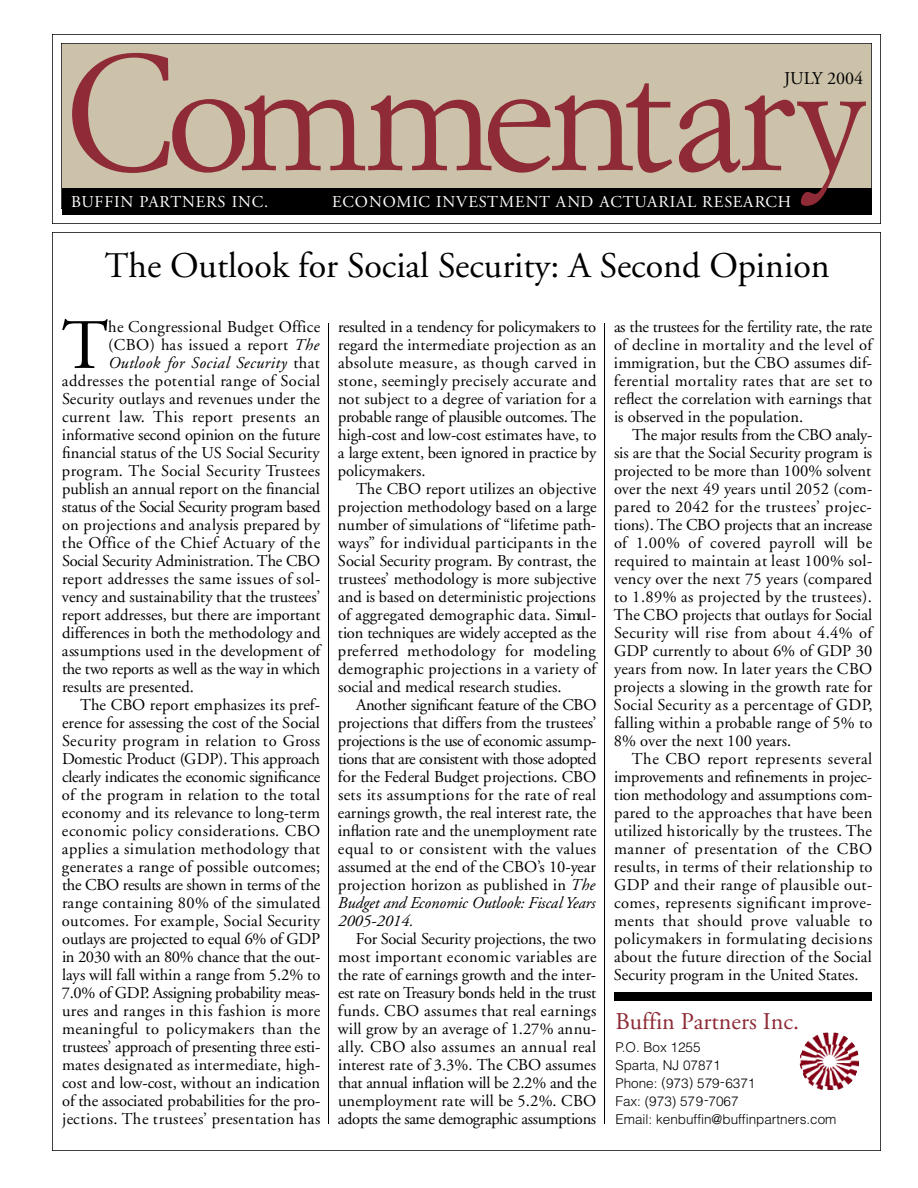
<style>
.page{position:relative;width:918px;height:1188px;background:#fff}
.page>*{position:absolute;margin:0;border:0;box-sizing:border-box;transform-origin:0 0}
.t1{font:162px "Italian Garamond BT";letter-spacing:-.04em;color:#8e2b36}
.t2{font:70.8px "Adobe Garamond";color:#000}
.t3{font:36px "Adobe Garamond";color:#000}
.t4{font:24px "Adobe Garamond";color:#8e2b36}
.t5{font:18px "Adobe Garamond";color:#000}
.t6{font:16.5px/18px "Adobe Garamond";color:#000;text-align:justify}
.t7{font:16.5px "Adobe Garamond";letter-spacing:.025em;color:#000}
.t8{font:16.5px "Adobe Garamond";letter-spacing:-.025em;color:#000}
.t9{font:16.5px "Adobe Garamond";letter-spacing:.045em;color:#fff}
.t10{font:italic 16.5px "Adobe Garamond";letter-spacing:.025em;color:#000}
.t11{font:300 13.5px/18px "Helvetica";color:#000}
.s1{font-style:italic}
.s2{font-style:normal}
</style>
<div class="page">
<img style="left:53px;top:35px;width:828px;height:189px">
<hr style="left:328px;top:323px;width:1px;height:801px;background:#000">
<hr style="left:604px;top:323px;width:1px;height:801px;background:#000">
<div style="left:62px;top:188px;width:810px;height:27px;background:#000"></div>
<img style="left:800px;top:1033px;width:59px;height:57px">
<div style="left:614px;top:992px;width:258px;height:9px;background:#000"></div>
<h1 class="t1" style="left:66px;top:47px;width:800px">Commentary</h1>
<p class="t5" style="left:784px;top:71px;width:80px">JULY 2004</p>
<p class="t9" style="left:71px;top:195px;width:199px">BUFFIN PA RTNERS INC.</p>
<p class="t9" style="left:332px;top:195px;width:461px">ECONOMIC INVESTMENT AND AC T UARIAL RESEARC H</p>
<h3 class="t3" style="left:105px;top:251px;width:726px">The Outlook for Social Security: A Second Opinion</h3>
<h2 class="t2" style="left:62px;top:317px;width:48px">T</h2>
<p class="t7" style="left:108px;top:320px;width:214px">he Congressional Budget Of f i c e</p>
<p class="t7" style="left:108px;top:338px;width:213px">(CBO) has issued a re p o rt <span class="s1">T h e</span></p>
<p class="t10" style="left:108px;top:356px;width:213px">Outlook for Social Se c u r i t y <span class="s2">t h a t</span></p>
<p class="t7" style="left:62px;top:374px;width:260px">a d d resses the potential range of So c i a l</p>
<p class="t6" style="left:62px;top:391px;width:259px">Security outlays and re venues under the</p>
<p class="t7" style="left:62px;top:410px;width:260px">c u r rent law. This re p o rt presents an</p>
<p class="t6" style="left:62px;top:427px;width:260px">i n f o r m a t i ve second opinion on the future</p>
<p class="t6" style="left:62px;top:445px;width:259px">financial status of the US Social Security</p>
<p class="t7" style="left:62px;top:464px;width:260px">p rogram. The Social Security Tru s t e e s</p>
<p class="t6" style="left:62px;top:481px;width:260px">publish an annual re p o rt on the fin a n c i a l</p>
<p class="t8" style="left:62px;top:500px;width:260px">status of the Social Security program based</p>
<p class="t6" style="left:62px;top:517px;width:259px">on projections and analysis pre p a red by</p>
<p class="t7" style="left:62px;top:536px;width:260px">the Office of the Chief Ac t u a ry of the</p>
<p class="t8" style="left:62px;top:554px;width:260px">Social Security Administration. The CBO</p>
<p class="t7" style="left:62px;top:572px;width:260px">re p o rt addresses the same issues of sol-</p>
<p class="t6" style="left:62px;top:589px;width:260px">vency and sustainability that the tru s t e e s’</p>
<p class="t6" style="left:62px;top:607px;width:260px">report addresses, but there are important</p>
<p class="t6" style="left:62px;top:625px;width:260px">d i f f e rences in both the methodology and</p>
<p class="t6" style="left:62px;top:643px;width:260px">assumptions used in the development of</p>
<p class="t8" style="left:62px;top:662px;width:259px">the two re p o rts as well as the way in which</p>
<p class="t6" style="left:62px;top:679px;width:133px">results are presented.</p>
<p class="t6" style="left:80px;top:697px;width:241px">The CBO re p o rt emphasizes its pre f-</p>
<p class="t6" style="left:62px;top:715px;width:259px">erence for assessing the cost of the Social</p>
<p class="t7" style="left:62px;top:734px;width:259px">Security program in relation to Gro s s</p>
<p class="t6" style="left:62px;top:751px;width:259px">Domestic Product (GDP). This appro a c h</p>
<p class="t8" style="left:62px;top:770px;width:260px">clearly indicates the economic signific a n c e</p>
<p class="t7" style="left:62px;top:788px;width:260px">of the program in relation to the total</p>
<p class="t6" style="left:62px;top:805px;width:260px">economy and its re l e vance to long-term</p>
<p class="t7" style="left:62px;top:824px;width:260px">economic policy considerations. CBO</p>
<p class="t7" style="left:62px;top:842px;width:260px">applies a simulation methodology that</p>
<p class="t7" style="left:62px;top:860px;width:260px">generates a range of possible outcomes;</p>
<p class="t8" style="left:62px;top:878px;width:260px">the CBO results are shown in terms of the</p>
<p class="t7" style="left:62px;top:896px;width:260px">range containing 80% of the simulated</p>
<p class="t7" style="left:62px;top:914px;width:260px">outcomes. For example, Social Se c u r i t y</p>
<p class="t8" style="left:62px;top:932px;width:260px">outlays are projected to equal 6% of GDP</p>
<p class="t8" style="left:62px;top:950px;width:260px">in 2030 with an 80% chance that the out-</p>
<p class="t6" style="left:62px;top:967px;width:260px">lays will fall within a range from 5.2% to</p>
<p class="t8" style="left:62px;top:986px;width:260px">7.0% of GDP. Assigning probability meas-</p>
<p class="t7" style="left:62px;top:1004px;width:260px">u res and ranges in this fashion is more</p>
<p class="t7" style="left:62px;top:1022px;width:260px">m e a n i n gful to policymakers than the</p>
<p class="t8" style="left:62px;top:1040px;width:260px">t ru s t e e s’ approach of presenting three esti-</p>
<p class="t7" style="left:62px;top:1058px;width:260px">mates designated as intermediate, high-</p>
<p class="t6" style="left:62px;top:1075px;width:260px">cost and low-cost, without an indication</p>
<p class="t6" style="left:62px;top:1093px;width:260px">of the associated probabilities for the pro-</p>
<p class="t7" style="left:62px;top:1112px;width:260px">jections. The tru s t e e s’ presentation has</p>
<p class="t6" style="left:338px;top:319px;width:260px">resulted in a tendency for policymakers to re g a rd the intermediate projection as an absolute measure, as though carved in stone, seemingly precisely accurate and not subject to a degree of variation for a p robable range of plausible outcomes. T h e high-cost and low-cost estimates have, to a large extent, been ignored in practice by policymakers.</p>
<p class="t6" style="left:338px;top:481px;width:260px;text-indent:18px">The CBO re p o rt utilizes an objective projection methodology based on a large number of simulations of “lifetime path&shy;w a y s” for individual participants in the Social Security program. By contrast, the t ru s t e e s’ methodology is more subjective and is based on deterministic pro j e c t i o n s of aggregated demographic data. Simu l - tion techniques are widely accepted as the p re f e r red methodology for modeling demographic projections in a variety of social and medical research studies.</p>
<p class="t6" style="left:338px;top:697px;width:260px;text-indent:18px">Another significant feature of the CBO projections that differs from the trustees’ p rojections is the use of economic assump&shy;tions that are consistent with those adopted for the Federal Budget projections. CBO sets its assumptions for the rate of re a l earnings growth, the real interest rate, the i n flation rate and the unemployment rate equal to or consistent with the va l u e s assumed at the end of the CBO’s 10-ye a r p rojection horizon as published in <span class="s1">T h e Budget and Economic Outlook: Fiscal Ye a r s 2005-2014.</span></p>
<p class="t6" style="left:338px;top:931px;width:260px;text-indent:18px">For Social Security projections, the two most important economic variables are the rate of earnings growth and the inter&shy;est rate on Tre a s u ry bonds held in the tru s t funds. CBO assumes that real earnings will grow by an average of 1.27% annu&shy;a l l y. CBO also assumes an annual re a l interest rate of 3.3%. The CBO assumes that annual inflation will be 2.2% and the u n e m p l oyment rate will be 5.2%. CBO adopts the same demographic assumptions</p>
<p class="t6" style="left:614px;top:319px;width:260px">as the trustees for the fertility rate, the rate of decline in mortality and the level of immigration, but the CBO assumes dif&shy;f e rential mortality rates that are set to re flect the correlation with earnings that is observed in the population.</p>
<p class="t6" style="left:614px;top:427px;width:260px;text-indent:18px">The major results from the CBO analy&shy;sis are that the Social Security program is projected to be more than 100% solvent over the next 49 years until 2052 (com&shy;p a red to 2042 for the tru s t e e s’ pro j e c&shy;tions). The CBO projects that an incre a s e of 1.00% of cove red payroll will be re q u i red to maintain at least 100% sol&shy;vency over the next 75 years (compare d to 1.89% as projected by the tru s t e e s ) .<br>The CBO projects that outlays for So c i a l Security will rise from about 4.4% of GDP currently to about 6% of GDP 30 years from now. In later years the CBO p rojects a slowing in the growth rate for Social Security as a percentage of GDP, falling within a probable range of 5% to 8% over the next 100 years.</p>
<p class="t6" style="left:614px;top:751px;width:260px;text-indent:18px">The CBO re p o rt re p resents seve r a l i m p rovements and re finements in pro j e c&shy;tion methodology and assumptions com&shy;p a red to the approaches that have been u t i l i zed historically by the trustees. T h e manner of presentation of the CBO results, in terms of their relationship to GDP and their range of plausible out&shy;comes, re p resents significant improve&shy;ments that should prove valuable to policymakers in formulating decisions about the future direction of the So c i a l Security program in the United States.</p>
<h3 class="t4" style="left:616px;top:1011px;width:185px">Buffin Partners Inc.</h3>
<p class="t11" style="left:615px;top:1039px;width:222px">P.O. Box 1255<br>Sparta, NJ 07871<br>Phone: (973) 579-6371<br>Fax: (973) 579-7067<br>Email: kenbuffin@buffinpartners.com</p>
</div>
